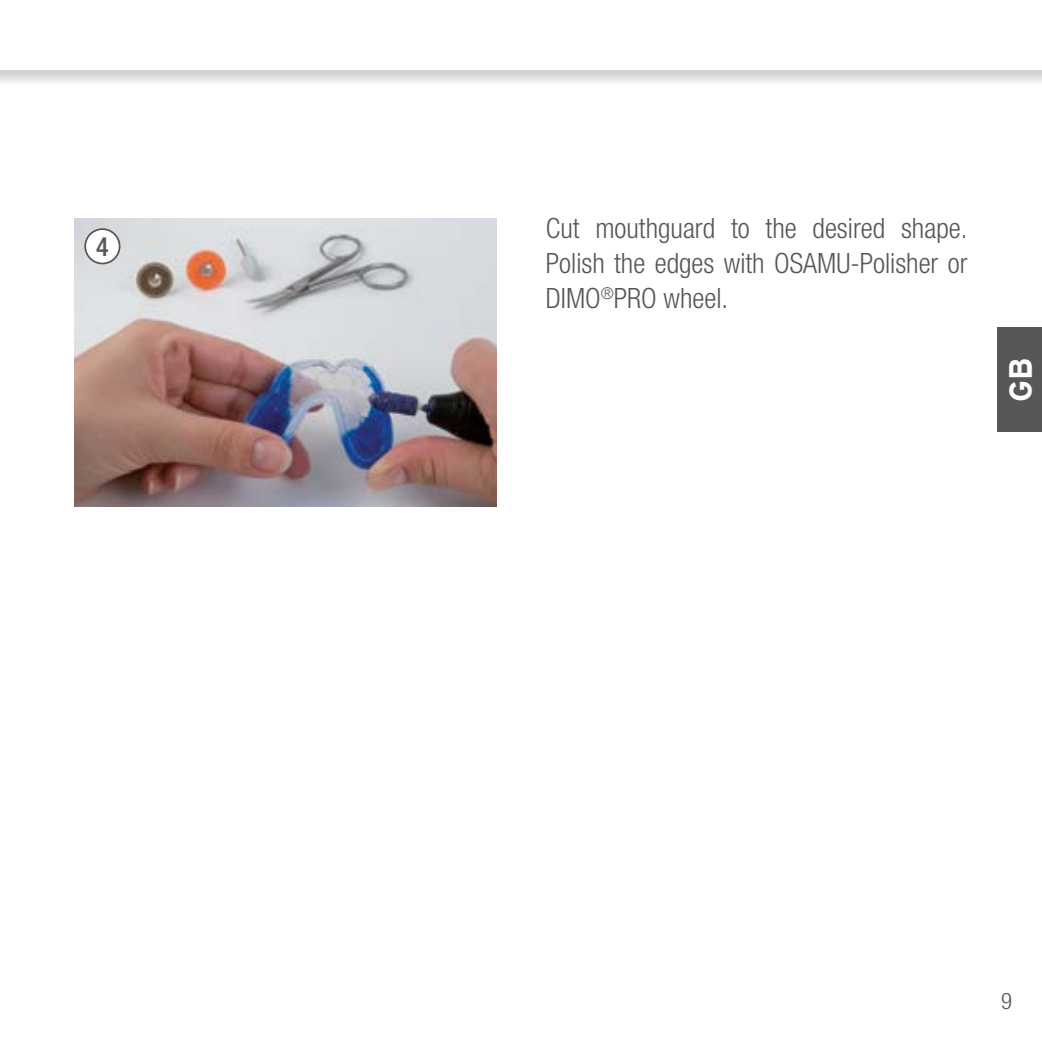
<style>
.page{position:relative;width:1042px;height:1042px;background:#fff}
.page>*{position:absolute;margin:0;border:0;box-sizing:border-box;transform-origin:0 0}
.t1{font:700 31.5px "Interstate";color:#fff}
.t2{font:300 condensed 28px/35px "Helvetica Neue LT Pro";color:#575756;text-align:justify}
.t3{font:500 condensed 26.25px "Helvetica Neue LT Pro";color:#575756}
.t4{font:300 condensed 22.75px "Helvetica Neue LT Pro";color:#575756}
</style>
<div class="page">
<div style="left:0;top:0;width:1042px;height:158px;background:#000;opacity:.2"></div>
<div style="left:0;top:0;width:1042px;height:69px;background:#fff"></div>
<div style="left:997px;top:327px;width:45px;height:105px;background:#575756"></div>
<img style="left:74px;top:218px;width:422px;height:288px">
<div style="left:85px;top:229px;width:35px;height:34px;background:#fff;border-radius:50%"></div>
<div style="left:84px;top:228px;width:36px;height:36px;border:2px solid #575756;border-radius:50%"></div>
<p class="t3" style="left:96px;top:231px;width:14px">4</p>
<p class="t2" style="left:546px;top:211px;width:423px">Cut mouthguard to the desired shape.<br>Polish the edges with OSAMU-Polisher or DIMO<sup>®</sup>PRO wheel.</p>
<p class="t1" style="left:1003px;top:402px;width:46px;rotate:-90deg">GB</p>
<p class="t4" style="left:1001px;top:987px;width:12px">9</p>
</div>
